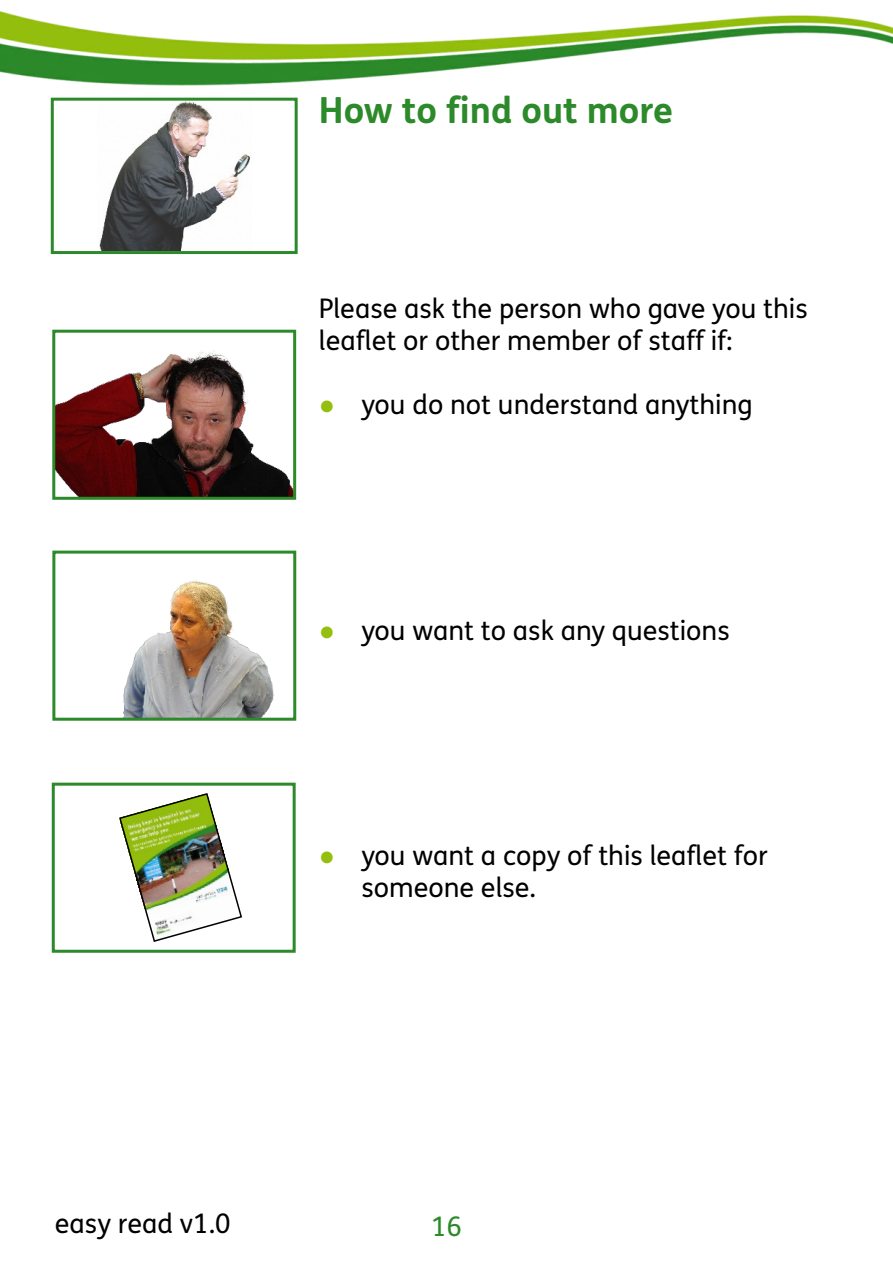
<style>
.page{position:relative;width:893px;height:1263px;background:#fff}
.page>*{position:absolute;margin:0;border:0;box-sizing:border-box;transform-origin:0 0}
.t1{font:700 36px "FS Me";color:#2c8a2a}
.t2{font:27px/32.1px "FS Me";color:#000}
.t3{font:27px "FS Me";color:#2c8a2a}
.s1{font-family:"Times New Roman";color:#94bf0e}
</style>
<div class="page">
<img style="left:0;top:11px;width:893px;height:74px">
<img style="left:56px;top:350px;width:236px;height:146px">
<div style="left:52px;top:330px;width:244px;height:170px;border:3px solid #2c8a2a"></div>
<img style="left:123px;top:580px;width:152px;height:137px">
<div style="left:52px;top:551px;width:244px;height:170px;border:3px solid #2c8a2a"></div>
<div style="left:52px;top:783px;width:244px;height:170px;border:3px solid #2c8a2a"></div>
<img style="left:99px;top:102px;width:151px;height:148px">
<div style="left:51px;top:98px;width:247px;height:156px;border:3px solid #2c8a2a"></div>
<img style="left:119px;top:793px;width:123px;height:149px">
<h1 class="t1" style="left:319px;top:96px;width:356px">How to find out more</h1>
<p class="t2" style="left:319px;top:295px;width:490px">Please ask the person who gave you this leaflet or other member of staff if:</p>
<p class="t2" style="left:319px;top:391px;width:435px"><span class="s1">●</span> you do not understand anything</p>
<p class="t2" style="left:319px;top:617px;width:412px"><span class="s1">●</span> you want to ask any questions</p>
<p class="t2" style="left:361px;top:842px;width:408px;line-height:32.5px;text-indent:-43px"><span class="s1">●</span> you want a copy of this leaflet for someone else.</p>
<p class="t2" style="left:55px;top:1210px;width:177px">easy read v1.0</p>
<p class="t3" style="left:431px;top:1216px;width:32px">16</p>
</div>
